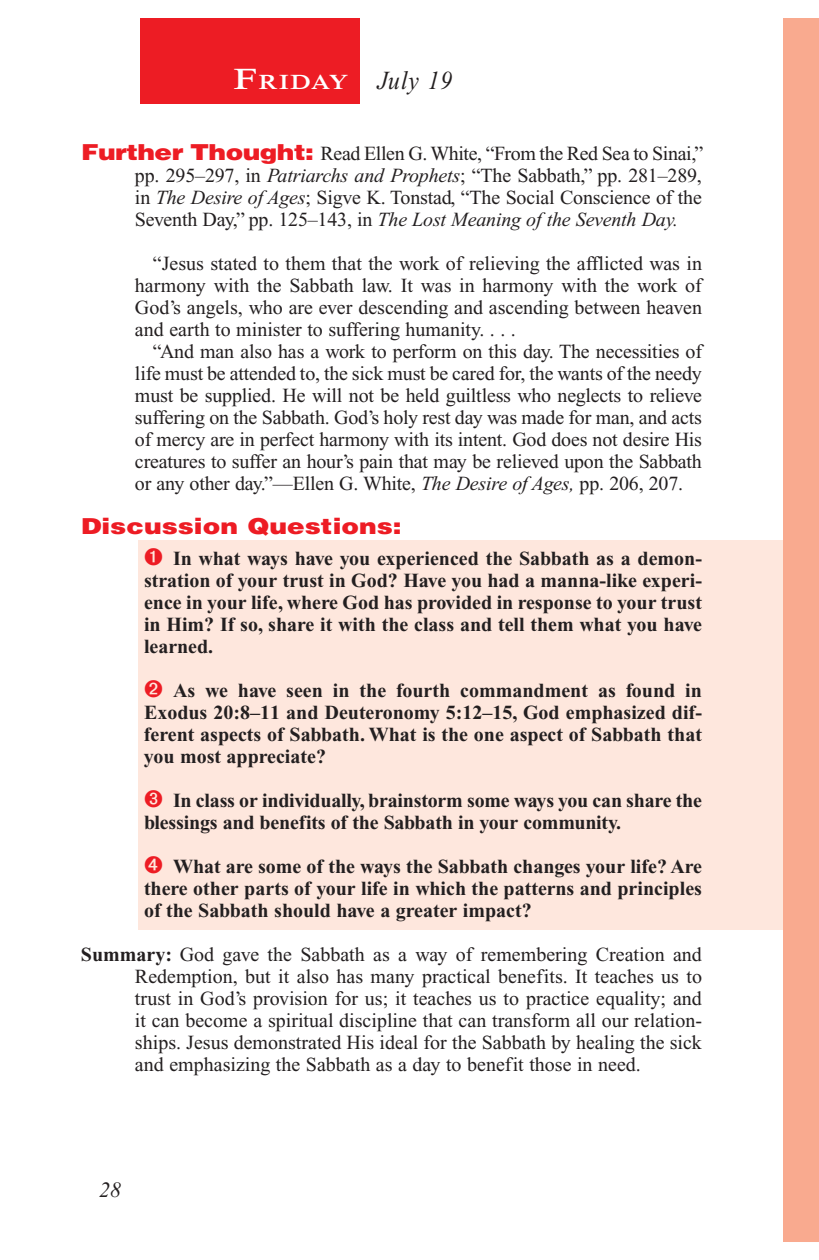
<style>
.page{position:relative;width:819px;height:1260px;background:#fff}
.page>*{position:absolute;margin:0;border:0;box-sizing:border-box;transform-origin:0 0}
.Lesson_Dates{font:italic 26px "Times New Roman PS Std";letter-spacing:.045em;color:#231f20;scale:.9 1}
.Question{font:900 22px "Helvetica LT Std";color:#ed1c24;scale:1.2 1}
.t1{font:italic 22px "Times New Roman PS Std";color:#231f20}
.Daily_Header{font:600 21px "Times NRMT Std";letter-spacing:.035em;color:#fff;scale:1.1 1}
.Numbered_Bullet_List{font:700 20px/22px "Times New Roman PS Std";color:#231f20;text-align:justify}
.Body{font:20px/22px "Times New Roman PS Std";letter-spacing:-.01em;color:#231f20;text-align:justify}
.Question-2{font:20px/22px "Times New Roman PS Std";color:#231f20;text-align:justify}
.Question_NO_SB{font:20px/22px "Times New Roman PS Std";letter-spacing:-.01em;color:#231f20;text-align:justify}
.Body_SB{font:20px/22px "Times New Roman PS Std";color:#231f20;text-align:justify}
.s1{font-size:30px}
.s2{font-family:"Helvetica LT Std";font-weight:900;font-size:22px;color:#ed1c24}
.s3{font-style:italic}
.s4{font-weight:700}
</style>
<div class="page">
<div style="left:783px;top:18px;width:36px;height:1224px;background:#f9aa8f"></div>
<div style="left:140px;top:18px;width:220px;height:86px;background:#ed1c24"></div>
<div style="left:139px;top:540px;width:644px;height:390px;background:#fee7dd"></div>
<p class="Daily_Header" style="left:234px;top:70px;width:106px"><span class="s1">F</span>riday</p>
<p class="Lesson_Dates" style="left:378px;top:66px;width:85px">July 19</p>
<p class="Question_NO_SB" style="left:135px;top:142px;width:570px;text-indent:-54px"><span class="s2">Further Thought:</span> Read Ellen G. White, “From the Red Sea to Sinai,” pp. 295–297, in <span class="s3">Patriarchs and Prophets</span>; “The Sabbath,” pp. 281–289, in <span class="s3">The Desire of Ages</span>; Sigve K. Tonstad, “The Social Conscience of the Seventh Day,” pp. 125–143, in <span class="s3">The Lost Meaning of the Seventh Day.</span></p>
<p class="Body_SB" style="left:135px;top:252px;width:569px;text-indent:18px">“Jesus stated to them that the work of relieving the afflicted was in harmony with the Sabbath law. It was in harmony with the work of God’s angels, who are ever descending and ascending between heaven and earth to minister to suffering humanity. . . .</p>
<p class="Body" style="left:135px;top:340px;width:569px;text-indent:18px">“And man also has a work to perform on this day. The necessities of life must be attended to, the sick must be cared for, the wants of the needy must be supplied. He will not be held guiltless who neglects to relieve suffering on the Sabbath. God’s holy rest day was made for man, and acts of mercy are in perfect harmony with its intent. God does not desire His creatures to suffer an hour’s pain that may be relieved upon the Sabbath or any other day.”—Ellen G. White, <span class="s3">The Desire of Ages,</span> pp. 206, 207.</p>
<p class="Question" style="left:81px;top:512px;width:269px">Discussion Questions:</p>
<p class="Numbered_Bullet_List" style="left:144px;top:547px;width:560px;text-indent:29px">In what ways have you experienced the Sabbath as a demon&shy;stration of your trust in God? Have you had a manna-like experi&shy;ence in your life, where God has provided in response to your trust in Him? If so, share it with the class and tell them what you have learned.</p>
<p class="Numbered_Bullet_List" style="left:144px;top:679px;width:560px;text-indent:29px">As we have seen in the fourth commandment as found in Exodus 20:8–11 and Deuteronomy 5:12–15, God emphasized dif&shy;ferent aspects of Sabbath. What is the one aspect of Sabbath that you most appreciate?</p>
<p class="Numbered_Bullet_List" style="left:144px;top:789px;width:559px;text-indent:29px">In class or individually, brainstorm some ways you can share the blessings and benefits of the Sabbath in your community.</p>
<p class="Numbered_Bullet_List" style="left:144px;top:855px;width:560px;text-indent:29px">What are some of the ways the Sabbath changes your life? Are there other parts of your life in which the patterns and principles of the Sabbath should have a greater impact?</p>
<p class="Question-2" style="left:135px;top:943px;width:569px;text-indent:-54px"><span class="s4">Summary:</span> God gave the Sabbath as a way of remembering Creation and Redemption, but it also has many practical benefits. It teaches us to trust in God’s provision for us; it teaches us to practice equality; and it can become a spiritual discipline that can transform all our relation&shy;ships. Jesus demonstrated His ideal for the Sabbath by healing the sick and emphasizing the Sabbath as a day to benefit those in need.</p>
<p class="t1" style="left:99px;top:1178px;width:23px">28</p>
</div>
